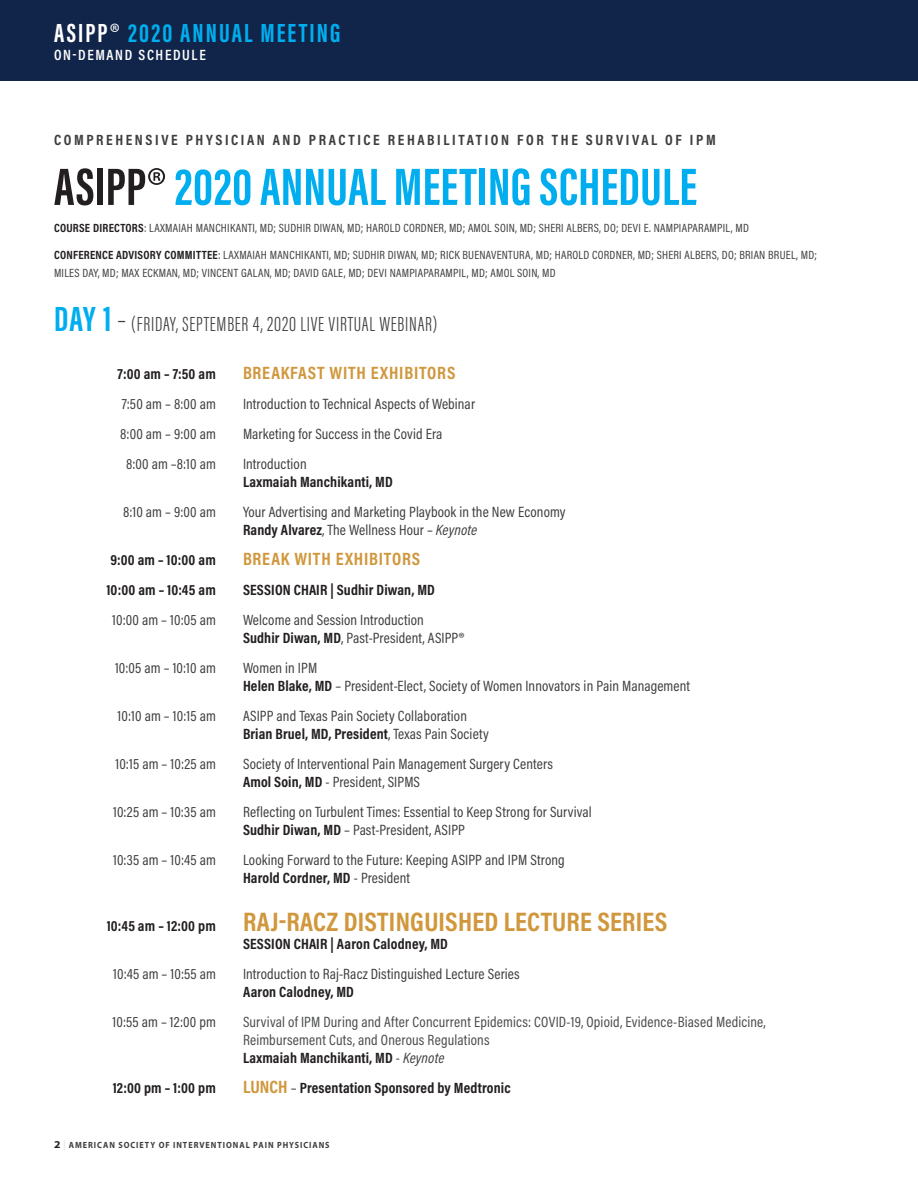
<style>
.page{position:relative;width:918px;height:1188px;background:#fff}
.page>*{position:absolute;margin:0;border:0;box-sizing:border-box;transform-origin:0 0}
.t1{font:54px "Acumin Variable Concept";letter-spacing:-.255em;color:#00aeef}
.t2{font:27px "Acumin Variable Concept";letter-spacing:-.125em;color:#d0973c}
.t3{font:27px "Acumin Variable Concept";letter-spacing:-.175em;color:#00aeef}
.t4{font:21px "Acumin Variable Concept";letter-spacing:-.265em;color:#3e3e3f}
.t5{font:18px "Acumin Variable Concept";letter-spacing:-.085em;color:#d0973c}
.t6{font:15px "Acumin Variable Concept";letter-spacing:-.085em;color:#3e3e3f}
.t7{font:15px "Acumin Variable Concept";letter-spacing:-.07em;color:#231f20}
.t8{font:15px "Acumin Variable Concept";letter-spacing:-.085em;color:#4b4c4d}
.t9{font:15px "Acumin Variable Concept";letter-spacing:.01em;color:#3e3e3f}
.t10{font:15px "Acumin Variable Concept";letter-spacing:-.09em;color:#231f20}
.t11{font:15px "Acumin Variable Concept";letter-spacing:-.11em;color:#231f20}
.t12{font:15px "Acumin Variable Concept";letter-spacing:-.095em;color:#fff}
.t13{font:15px "Acumin Variable Concept";letter-spacing:-.065em;color:#3e3e3f}
.t14{font:12px "Acumin Variable Concept";letter-spacing:-.175em;color:#3e3e3f}
.t15{font:700 9px "Myriad Pro";letter-spacing:.12em;color:#3e3e3f;scale:.9 1}
.s1{color:#fff}
.s2{font-family:"Myriad Pro";font-stretch:condensed;color:#fff}
.s3{color:#231f20}
.s4{font-family:"Myriad Pro";font-stretch:condensed;color:#231f20}
.s5{font-size:36px;color:#00aeef}
.s6{font-size:27px}
.s7{font-family:"Myriad Pro"}
.s8{color:#3e3e3f}
.s9{font-size:15px;color:#231f20}
.s10{font-size:18px;color:#d0973c}
.s11{font-size:10.5px;color:#231f20}
.s12{font-size:10.5px;color:#e4e5e7}
</style>
<div class="page">
<div style="left:0;top:0;width:918px;height:81px;background:#11254a"></div>
<h2 class="t3" style="left:54px;top:14px;width:297px"><span class="s1">ASI PP</span><span class="s2">®</span> 2020 ANNUAL MEETI NG</h2>
<p class="t12" style="left:54px;top:44px;width:156px">ON-DEMAND SCHEDULE</p>
<p class="t9" style="left:54px;top:129px;width:666px">COMPREHENSI VE PHYSI CI AN AND PRACTI CE REHABI LI TATI ON FOR THE SURVI VAL OF I PM</p>
<p class="t1" style="left:54px;top:149px;width:658px"><span class="s3">ASI PP</span><span class="s4">®</span> 2020 ANNUALMEETI NGSCHEDULE</p>
<p class="t14" style="left:54px;top:220px;width:699px"><span class="s3">COURSE DI RECTORS</span>: LAXMAIAH MANCHIKANTI, MD; SUDHIR DIWAN, MD; HAROLD CORDNER, MD; AMOL SOIN, MD; SHERI ALBERS, DO; DEVI E. NAMPIAPARAMPIL, MD</p>
<p class="t14" style="left:54px;top:247px;width:765px"><span class="s3">CONFERENCE ADVISORY COMMITTEE</span>: LAXMAIAH MANCHIKANTI, MD; SUDHIR DIWAN, MD; RICK BUENAVENTURA, MD; HAROLD CORDNER, MD; SHERI ALBERS, DO; BRIAN BRUEL, MD;</p>
<p class="t14" style="left:54px;top:265px;width:506px">MI LES DAY, MD; MAX ECKMAN, MD; VI NCENT GALAN, MD; DAVI D GALE, MD; DEVI NAMPIAPARAMPI L, MD; AMOL SOI N, MD</p>
<p class="t4" style="left:54px;top:309px;width:387px"><span class="s5">DAY 1</span> <span class="s6">–</span> (FRI DAY, SEPTEMBER4, 2020LIVEVI RTUALWEBI NAR)</p>
<p class="t7" style="left:118px;top:363px;width:102px">7:00 am – 7:50 am</p>
<p class="t5" style="left:243px;top:360px;width:216px">BREAKFAST WITH EXHIBITORS</p>
<p class="t6" style="left:122px;top:393px;width:98px">7:50 am – 8:00 am</p>
<p class="t6" style="left:243px;top:393px;width:234px">Introduction to Technical Aspects of Webinar</p>
<p class="t6" style="left:120px;top:423px;width:100px">8:00 am – 9:00 am</p>
<p class="t6" style="left:243px;top:423px;width:202px">Marketing for Success in the Covid Era</p>
<p class="t6" style="left:126px;top:453px;width:94px">8:00 am –8:10 am</p>
<p class="t13" style="left:243px;top:453px;width:67px">Introduction</p>
<p class="t7" style="left:243px;top:471px;width:154px">Laxmaiah Manchikanti, MD</p>
<p class="t6" style="left:123px;top:501px;width:97px">8:10 am – 9:00 am</p>
<p class="t6" style="left:243px;top:501px;width:325px">Your Advertising and Marketing Playbook in the New Economy</p>
<p class="t6" style="left:243px;top:519px;width:237px"><span class="s3">Randy Alvarez</span>, The Wellness Hour – Keynote</p>
<p class="t7" style="left:110px;top:549px;width:109px">9:00 am – 10:00 am</p>
<p class="t5" style="left:243px;top:546px;width:181px">BREAK WITH EXHIBITORS</p>
<p class="t7" style="left:106px;top:579px;width:113px">10:00 am – 10:45 am</p>
<p class="t11" style="left:243px;top:579px;width:196px">SESSION CHAIR | Sudhir Diwan, MD</p>
<p class="t6" style="left:112px;top:609px;width:108px">10:00 am – 10:05 am</p>
<p class="t6" style="left:243px;top:609px;width:184px">Welcome and Session Introduction</p>
<p class="t6" style="left:243px;top:627px;width:223px"><span class="s3">Sudhir Diwan, MD</span>, Past-President, ASIPP<span class="s7">®</span></p>
<p class="t6" style="left:115px;top:657px;width:105px">10:05 am – 10:10 am</p>
<p class="t6" style="left:243px;top:657px;width:79px">Women in IPM</p>
<p class="t6" style="left:243px;top:675px;width:449px"><span class="s3">Helen Blake, MD</span> – President-Elect, Society of Women Innovators in Pain Management</p>
<p class="t6" style="left:118px;top:705px;width:102px">10:10 am – 10:15 am</p>
<p class="t6" style="left:243px;top:705px;width:227px">ASIPP and Texas Pain Society Collaboration</p>
<p class="t7" style="left:243px;top:723px;width:248px">Brian Bruel, MD, President<span class="s8">, Texas Pain Society</span></p>
<p class="t6" style="left:116px;top:753px;width:105px">10:15 am – 10:25 am</p>
<p class="t6" style="left:243px;top:753px;width:313px">Society of Interventional Pain Management Surgery Centers</p>
<p class="t6" style="left:243px;top:771px;width:181px"><span class="s3">Amol Soin, MD</span> - President, SIPMS</p>
<p class="t6" style="left:113px;top:801px;width:107px">10:25 am – 10:35 am</p>
<p class="t6" style="left:243px;top:801px;width:350px">Reflecting on Turbulent Times: Essential to Keep Strong for Survival</p>
<p class="t6" style="left:243px;top:819px;width:226px"><span class="s3">Sudhir Diwan, MD</span> – Past-President, ASIPP</p>
<p class="t6" style="left:113px;top:849px;width:107px">10:35 am – 10:45 am</p>
<p class="t6" style="left:243px;top:849px;width:325px">Looking Forward to the Future: Keeping ASIPP and IPM Strong</p>
<p class="t7" style="left:243px;top:867px;width:169px">Harold Cordner, MD <span class="s8">- President</span></p>
<p class="t2" style="left:107px;top:903px;width:566px"><span class="s9">10:45 am – 12:00 pm</span> RAJ-RACZ DISTINGUISHED LECTURE SERIES</p>
<p class="t10" style="left:243px;top:933px;width:209px">SESSION CHAIR | Aaron Calodney, MD</p>
<p class="t6" style="left:113px;top:963px;width:107px">10:45 am – 10:55 am</p>
<p class="t6" style="left:243px;top:963px;width:279px">Introduction to Raj-Racz Distinguished Lecture Series</p>
<p class="t7" style="left:243px;top:981px;width:115px">Aaron Calodney, MD</p>
<p class="t6" style="left:113px;top:1011px;width:107px">10:55 am – 12:00 pm</p>
<p class="t8" style="left:243px;top:1011px;width:525px">Survival of IPM During and After Concurrent Epidemics: COVID-19, Opioid, Evidence-Biased Medicine,</p>
<p class="t8" style="left:243px;top:1029px;width:249px">Reimbursement Cuts, and Onerous Regulations</p>
<p class="t7" style="left:243px;top:1047px;width:204px">Laxmaiah Manchikanti, MD<span class="s8">- Keynote</span></p>
<p class="t7" style="left:113px;top:1077px;width:107px">12:00 pm – 1:00 pm</p>
<p class="t7" style="left:243px;top:1077px;width:270px"><span class="s10">LUNCH</span> <span class="s8">–</span> Presentation Sponsored by Medtronic</p>
<p class="t15" style="left:54px;top:1139px;width:308px"><span class="s11">2</span> <span class="s12">|</span> AMERICAN SOCIETY OF INTERVENTIONAL PAIN PHYSICIANS</p>
</div>
